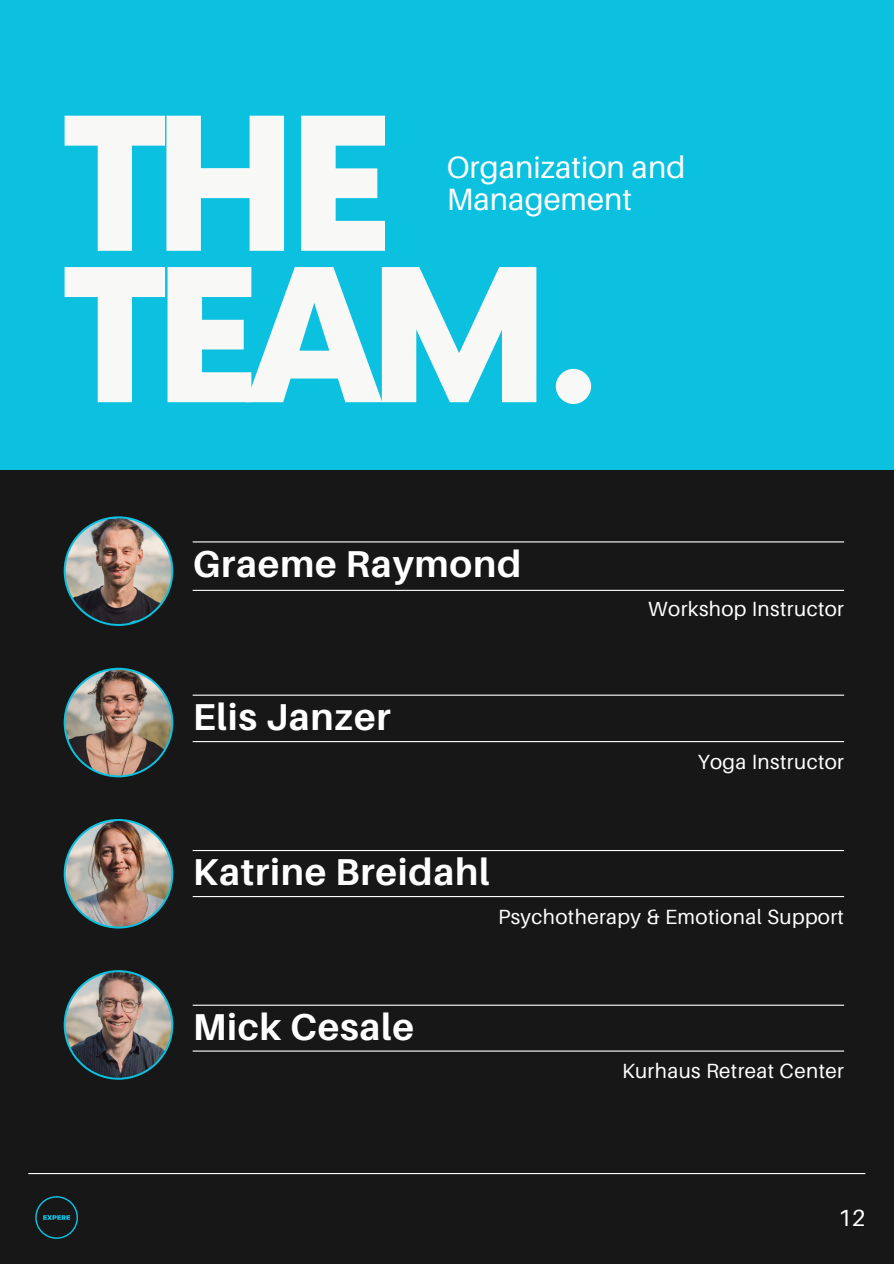
<style>
.page{position:relative;width:894px;height:1264px;background:#fff}
.page>*{position:absolute;margin:0;border:0;box-sizing:border-box;transform-origin:0 0}
.t1{font:900 180.15px/151.4px "Now";letter-spacing:-.05em;color:#f8f8f6}
.t2{font:700 37.35px "Aileron";letter-spacing:.02em;color:#fff}
.t3{font:30.9px/31.7px "Aileron";color:#fff}
.t4{font:23.4px "Aileron";color:#fff}
.t5{font:20.55px "Aileron";letter-spacing:.02em;color:#fff}
</style>
<div class="page">
<div style="left:0;top:0;width:893px;height:1263px;background:#171717"></div>
<div style="left:0;top:0;width:893px;height:470px;background:#0cc0df"></div>
<hr style="left:28px;top:1172px;width:837px;height:2px;background:#fff">
<hr style="left:193px;top:590px;width:650px;height:1px;background:#fff">
<hr style="left:193px;top:541px;width:650px;height:1px;background:#fff">
<hr style="left:193px;top:741px;width:650px;height:1px;background:#fff">
<hr style="left:193px;top:694px;width:650px;height:1px;background:#fff">
<hr style="left:193px;top:896px;width:650px;height:1px;background:#fff">
<hr style="left:193px;top:850px;width:650px;height:1px;background:#fff">
<hr style="left:193px;top:1050px;width:650px;height:1px;background:#fff">
<hr style="left:193px;top:1004px;width:650px;height:1px;background:#fff">
<img style="left:64px;top:516px;width:109px;height:110px">
<img style="left:64px;top:667px;width:109px;height:110px">
<img style="left:64px;top:819px;width:109px;height:109px">
<img style="left:64px;top:970px;width:109px;height:109px">
<svg style="left:35px;top:1196px;width:43px;height:42px"></svg>
<h1 class="t1" style="left:67px;top:121px;width:541px">THE<br>TEAM.</h1>
<h3 class="t3" style="left:446px;top:151px;width:240px">Organization and<br>Management</h3>
<p class="t2" style="left:193px;top:541px;width:330px">Graeme Raymond</p>
<p class="t2" style="left:193px;top:694px;width:199px">Elis Janzer</p>
<h2 class="t2" style="left:193px;top:848px;width:298px">Katrine Breidahl</h2>
<h2 class="t5" style="left:648px;top:596px;width:197px">Workshop Instructor</h2>
<p class="t5" style="left:697px;top:749px;width:148px">Yoga Instructor</p>
<p class="t2" style="left:193px;top:1003px;width:223px">Mick Cesale</p>
<p class="t5" style="left:498px;top:903px;width:347px">Psychotherapy &amp; Emotional Support</p>
<h2 class="t5" style="left:622px;top:1058px;width:223px">Kurhaus Retreat Center</h2>
<p class="t4" style="left:838px;top:1203px;width:29px">12</p>
</div>
